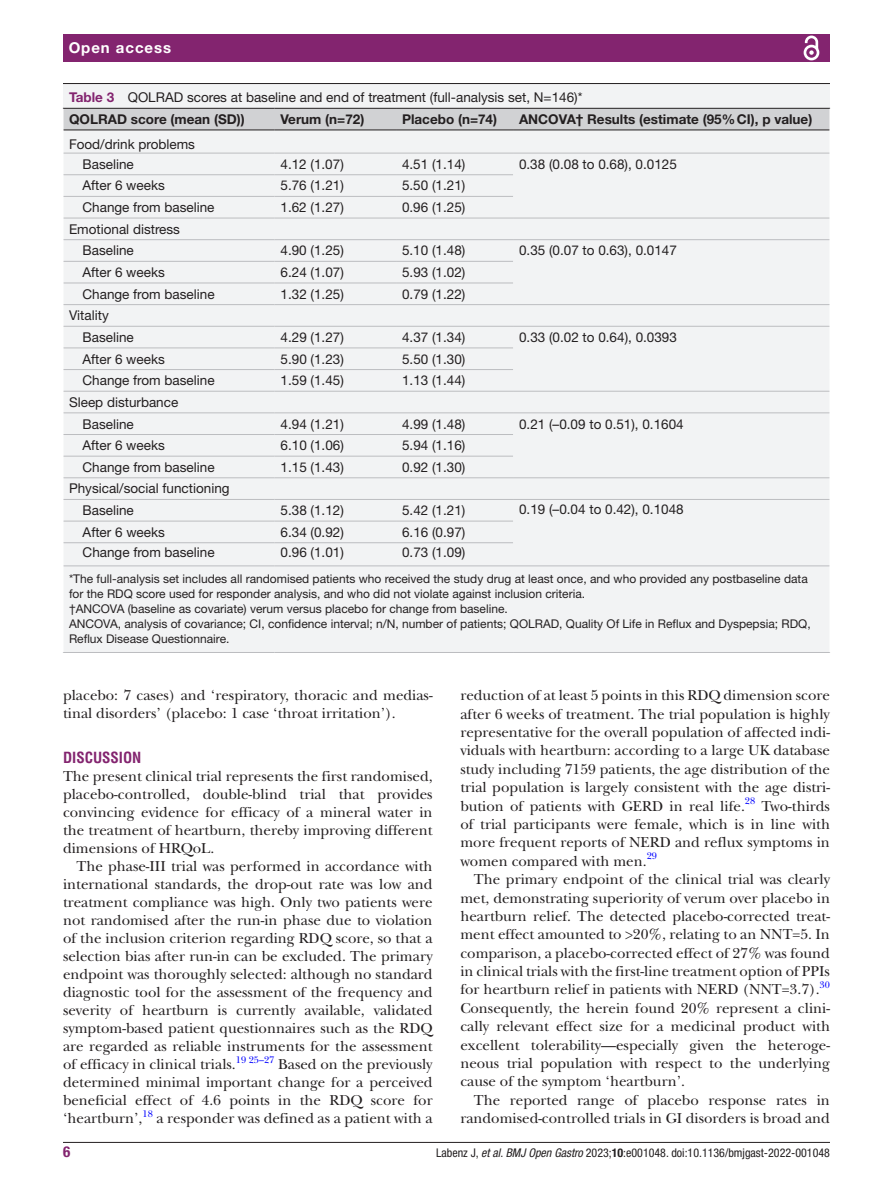
<style>
.page{position:relative;width:893px;height:1191px;background:#fff}
.page>*{position:absolute;margin:0;border:0;box-sizing:border-box;transform-origin:0 0}
.t1{font:15px/18.5px "New Baskerville";color:#231f20;text-align:justify}
.t2{font:700 15px "Helvetica Neue LT Std";letter-spacing:.065em;color:#fff}
.t3{font:700 condensed 15px "Helvetica LT Std";color:#83246f}
.t4{font:700 condensed 15px "Helvetica Neue LT Std";color:#83246f}
.t5{font:13.5px/21.6px "Helvetica Neue LT Std";color:#231f20}
.t6{font:700 13.5px "Helvetica Neue LT Std";color:#231f20}
.t7{font:12px/15px "Helvetica Neue LT Std";color:#231f20}
.t8{font:condensed 12px "Helvetica Neue LT Std";color:#231f20}
.t9{font:9.9px "New Baskerville";color:#00f}
.s1{font-weight:700;color:#83246f}
.s2{font-weight:700}
.s3{font-style:italic}
</style>
<div class="page">
<hr style="left:63px;top:1142px;width:767px;height:1px;background:#231f20">
<div style="left:63px;top:34px;width:767px;height:28px;background:#83246f"></div>
<svg style="left:803px;top:35px;width:17px;height:26px"></svg>
<div style="left:63px;top:84px;width:767px;height:568px;background:#f2f3f4"></div>
<hr style="left:63px;top:83px;width:767px;height:1px;background:#231f20">
<hr style="left:63px;top:652px;width:211px;height:1px;background:#bcbdc0">
<hr style="left:274px;top:652px;width:122px;height:1px;background:#bcbdc0">
<hr style="left:396px;top:652px;width:117px;height:1px;background:#bcbdc0">
<hr style="left:513px;top:652px;width:317px;height:1px;background:#bcbdc0">
<hr style="left:63px;top:566px;width:1px;height:86px;background:#fff">
<svg style="left:63px;top:108px;width:768px;height:458px"></svg>
<p class="t2" style="left:69px;top:39px;width:104px">Open access</p>
<p class="t5" style="left:69px;top:86px;width:515px;line-height:22px"><span class="s1">Table 3</span> QOLRAD scores at baseline and end of treatment (full-analysis set, N=146)*<br><span class="s2">QOLRAD score (mean (SD))</span></p>
<p class="t6" style="left:281px;top:111px;width:85px">Verum (n=72)</p>
<p class="t6" style="left:402px;top:111px;width:97px">Placebo (n=74)</p>
<p class="t6" style="left:519px;top:111px;width:295px">ANCOVA† Results (estimate (95%CI), p value)</p>
<p class="t5" style="left:83px;top:134px;width:114px;line-height:20.1px;text-indent:-14px">Food/drink problems<br>Baseline</p>
<p class="t5" style="left:281px;top:153px;width:65px">4.12 (1.07)</p>
<p class="t5" style="left:402px;top:153px;width:65px">4.51 (1.14)</p>
<p class="t5" style="left:519px;top:153px;width:159px">0.38 (0.08 to 0.68), 0.0125</p>
<p class="t5" style="left:83px;top:175px;width:84px">After 6 weeks</p>
<p class="t5" style="left:281px;top:175px;width:65px">5.76 (1.21)</p>
<p class="t5" style="left:402px;top:175px;width:65px">5.50 (1.21)</p>
<p class="t5" style="left:83px;top:196px;width:134px">Change from baseline</p>
<p class="t5" style="left:281px;top:196px;width:65px">1.62 (1.27)</p>
<p class="t5" style="left:402px;top:196px;width:65px">0.96 (1.25)</p>
<p class="t5" style="left:83px;top:218px;width:99px;text-indent:-14px">Emotional distress<br>Baseline</p>
<p class="t5" style="left:281px;top:239px;width:65px">4.90 (1.25)</p>
<p class="t5" style="left:402px;top:239px;width:65px">5.10 (1.48)</p>
<p class="t5" style="left:519px;top:239px;width:159px">0.35 (0.07 to 0.63), 0.0147</p>
<p class="t5" style="left:83px;top:261px;width:84px">After 6 weeks</p>
<p class="t5" style="left:281px;top:261px;width:65px">6.24 (1.07)</p>
<p class="t5" style="left:402px;top:261px;width:65px">5.93 (1.02)</p>
<p class="t5" style="left:83px;top:283px;width:134px">Change from baseline</p>
<p class="t5" style="left:281px;top:283px;width:65px">1.32 (1.25)</p>
<p class="t5" style="left:402px;top:283px;width:65px">0.79 (1.22)</p>
<p class="t5" style="left:83px;top:304px;width:53px;text-indent:-14px">Vitality<br>Baseline</p>
<p class="t5" style="left:281px;top:326px;width:65px">4.29 (1.27)</p>
<p class="t5" style="left:402px;top:326px;width:65px">4.37 (1.34)</p>
<p class="t5" style="left:519px;top:326px;width:159px">0.33 (0.02 to 0.64), 0.0393</p>
<p class="t5" style="left:83px;top:348px;width:84px">After 6 weeks</p>
<p class="t5" style="left:281px;top:348px;width:65px">5.90 (1.23)</p>
<p class="t5" style="left:402px;top:348px;width:65px">5.50 (1.30)</p>
<p class="t5" style="left:83px;top:369px;width:134px">Change from baseline</p>
<p class="t5" style="left:281px;top:369px;width:65px">1.59 (1.45)</p>
<p class="t5" style="left:402px;top:369px;width:65px">1.13 (1.44)</p>
<p class="t5" style="left:83px;top:391px;width:97px;text-indent:-14px">Sleep disturbance<br>Baseline</p>
<p class="t5" style="left:281px;top:413px;width:65px">4.94 (1.21)</p>
<p class="t5" style="left:402px;top:413px;width:65px">4.99 (1.48)</p>
<p class="t5" style="left:519px;top:413px;width:166px">0.21 (–0.09 to 0.51), 0.1604</p>
<p class="t5" style="left:83px;top:434px;width:84px">After 6 weeks</p>
<p class="t5" style="left:281px;top:434px;width:65px">6.10 (1.06)</p>
<p class="t5" style="left:402px;top:434px;width:65px">5.94 (1.16)</p>
<p class="t5" style="left:83px;top:456px;width:134px">Change from baseline</p>
<p class="t5" style="left:281px;top:456px;width:65px">1.15 (1.43)</p>
<p class="t5" style="left:402px;top:456px;width:65px">0.92 (1.30)</p>
<p class="t5" style="left:83px;top:478px;width:149px;text-indent:-14px">Physical/social functioning<br>Baseline</p>
<p class="t5" style="left:281px;top:499px;width:65px">5.38 (1.12)</p>
<p class="t5" style="left:402px;top:499px;width:65px">5.42 (1.21)</p>
<p class="t5" style="left:519px;top:498px;width:166px">0.19 (–0.04 to 0.42), 0.1048</p>
<p class="t5" style="left:83px;top:521px;width:84px">After 6 weeks</p>
<p class="t5" style="left:281px;top:521px;width:65px">6.34 (0.92)</p>
<p class="t5" style="left:402px;top:521px;width:65px">6.16 (0.97)</p>
<p class="t5" style="left:83px;top:541px;width:134px">Change from baseline</p>
<p class="t5" style="left:281px;top:541px;width:65px">0.96 (1.01)</p>
<p class="t5" style="left:402px;top:541px;width:65px">0.73 (1.09)</p>
<p class="t7" style="left:69px;top:571px;width:743px">*The full-analysis set includes all randomised patients who received the study drug at least once, and who provided any postbaseline data for the RDQ score used for responder analysis, and who did not violate against inclusion criteria.<br>†ANCOVA (baseline as covariate) verum versus placebo for change from baseline.<br>ANCOVA, analysis of covariance; CI, confidence interval; n/N, number of patients; QOLRAD, Quality Of Life in Reflux and Dyspepsia; RDQ, Reflux Disease Questionnaire.</p>
<p class="t1" style="left:63px;top:686px;width:371px">placebo: 7 cases) and ‘respiratory, thoracic and medias&shy;tinal disorders’ (placebo: 1 case ‘throat irritation’).</p>
<p class="t3" style="left:63px;top:748px;width:80px">DISCUSSION</p>
<p class="t1" style="left:63px;top:767px;width:371px;line-height:18px">The present clinical trial represents the first randomised, placebo-controlled, double-blind trial that provides convincing evidence for efficacy of a mineral water in the treatment of heartburn, thereby improving different dimensions of HRQoL.</p>
<p class="t1" style="left:63px;top:857px;width:371px;line-height:18px;text-indent:14px">The phase-III trial was performed in accordance with international standards, the drop-out rate was low and treatment compliance was high. Only two patients were not randomised after the run-in phase due to violation of the inclusion criterion regarding RDQ score, so that a selection bias after run-in can be excluded. The primary endpoint was thoroughly selected: although no standard diagnostic tool for the assessment of the frequency and severity of heartburn is currently available, validated symptom-based patient questionnaires such as the RDQ are regarded as reliable instruments for the assessment of efficacy in clinical trials.</p>
<p class="t9" style="left:236px;top:1053px;width:40px">19 25–27</p>
<p class="t1" style="left:63px;top:1055px;width:371px;line-height:18px;text-indent:215px">Based on the previously determined minimal important change for a perceived beneficial effect of 4.6 points in the RDQ score for ‘heartburn’,</p>
<p class="t9" style="left:142px;top:1107px;width:12px">18</p>
<p class="t1" style="left:156px;top:1109px;width:278px">a responder was defined as a patient with a</p>
<p class="t1" style="left:460px;top:686px;width:371px">reduction of at least 5 points in this RDQ dimension score after 6 weeks of treatment. The trial population is highly representative for the overall population of affected indi&shy;viduals with heartburn: according to a large UK database study including 7159 patients, the age distribution of the trial population is largely consistent with the age distri&shy;bution of patients with GERD in real life.<sup>28</sup> Two-thirds of trial participants were female, which is in line with more frequent reports of NERD and reflux symptoms in women compared with men.</p>
<p class="t9" style="left:647px;top:850px;width:12px">29</p>
<p class="t1" style="left:460px;top:870px;width:371px;text-indent:14px">The primary endpoint of the clinical trial was clearly met, demonstrating superiority of verum over placebo in heartburn relief. The detected placebo-corrected treat&shy;ment effect amounted to &gt;20%, relating to an NNT=5. In comparison, a placebo-corrected effect of 27% was found in clinical trials with the first-line treatment option of PPIs for heartburn relief in patients with NERD (NNT=3.7).</p>
<p class="t9" style="left:820px;top:978px;width:12px">30</p>
<p class="t1" style="left:460px;top:999px;width:371px">Consequently, the herein found 20% represent a clini&shy;cally relevant effect size for a medicinal product with excellent tolerability—especially given the heteroge&shy;neous trial population with respect to the underlying cause of the symptom ‘heartburn’.</p>
<p class="t1" style="left:460px;top:1090px;width:371px;text-align:right">The reported range of placebo response rates in randomised-controlled trials in GI disorders is broad and</p>
<p class="t4" style="left:63px;top:1142px;width:9px">6</p>
<p class="t8" style="left:436px;top:1145px;width:395px">Labenz J, <span class="s3">et al</span>. <span class="s3">BMJ Open Gastro</span> 2023;<span class="s2">10</span>:e001048. doi:10.1136/bmjgast-2022-001048</p>
</div>
